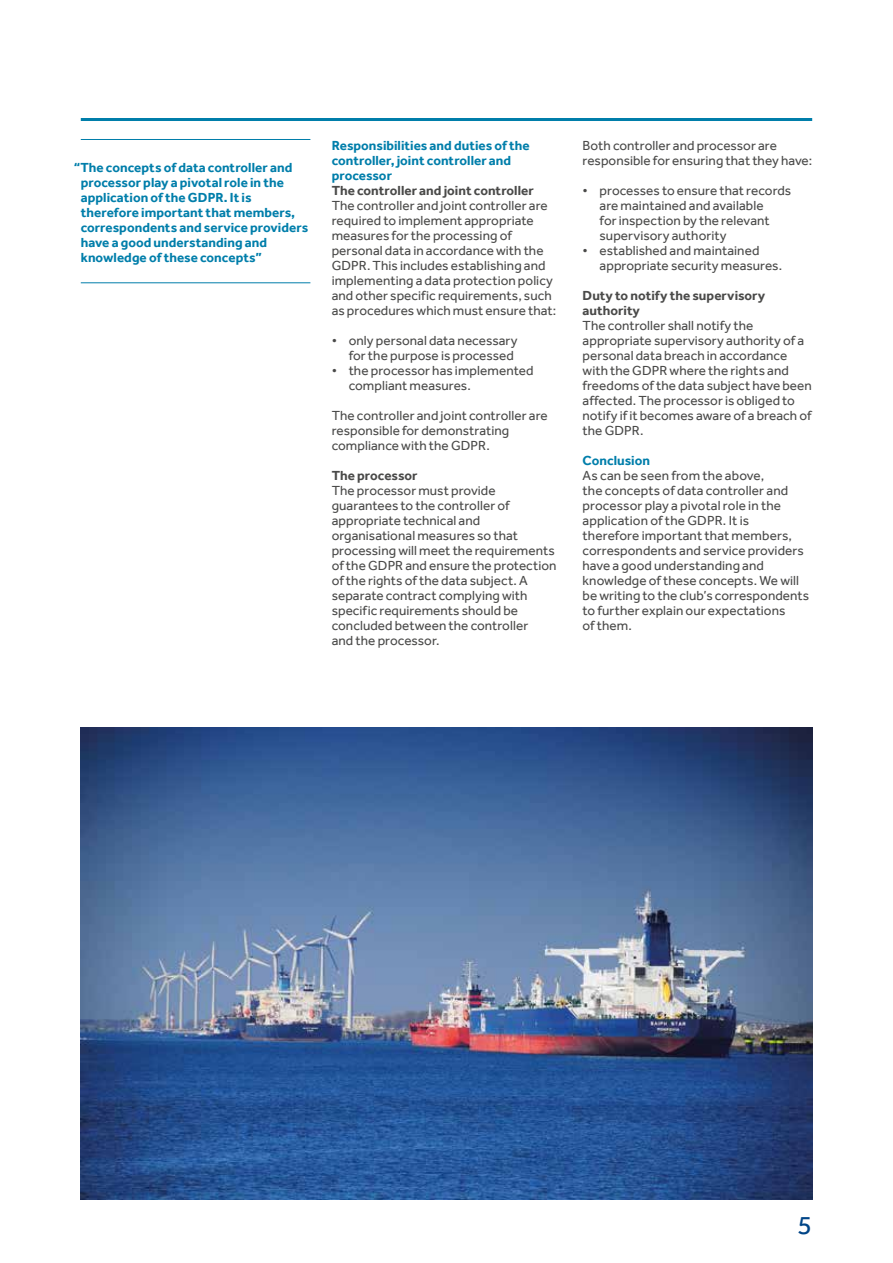
<style>
.page{position:relative;width:893px;height:1263px;background:#fff}
.page>*{position:absolute;margin:0;border:0;box-sizing:border-box;transform-origin:0 0}
.t1{font:27px "Effra";color:#004587}
.t2{font:13.5px/15px "Effra";letter-spacing:.005em;color:#4a4a49}
.t3{font:700 13.5px/15px "Effra";letter-spacing:.005em;color:#007eaa}
.t4{font:700 13.5px/15px "Effra";color:#4a4a49}
</style>
<div class="page">
<hr style="left:81px;top:118px;width:731px;height:3px;background:#007eaa">
<img style="left:81px;top:727px;width:731px;height:472px">
<hr style="left:81px;top:139px;width:229px;height:1px;background:#007eaa">
<hr style="left:81px;top:283px;width:229px;height:1px;background:#007eaa">
<p class="t3" style="left:81px;top:159px;width:229px;text-indent:-7px">“The concepts of data controller and processor play a pivotal role in the application of the GDPR. It is therefore important that members, correspondents and service providers have a good understanding and knowledge of these concepts”</p>
<p class="t3" style="left:332px;top:138px;width:200px">Responsibilities and duties of the controller, joint controller and processor</p>
<p class="t4" style="left:332px;top:183px;width:204px">The controller and joint controller</p>
<p class="t2" style="left:332px;top:198px;width:226px">The controller and joint controller are required to implement appropriate measures for the processing of personal data in accordance with the GDPR. This includes establishing and implementing a data protection policy and other specific requirements, such as procedures which must ensure that:</p>
<p class="t2" style="left:332px;top:333px;width:188px;text-align:right">• only personal data necessary for the purpose is processed</p>
<p class="t2" style="left:349px;top:363px;width:186px;text-indent:-17px">• the processor has implemented compliant measures.</p>
<p class="t2" style="left:332px;top:408px;width:218px">The controller and joint controller are responsible for demonstrating compliance with the GDPR.</p>
<p class="t4" style="left:332px;top:468px;width:87px">The processor</p>
<p class="t2" style="left:332px;top:483px;width:226px">The processor must provide guarantees to the controller of appropriate technical and organisational measures so that processing will meet the requirements of the GDPR and ensure the protection of the rights of the data subject. A separate contract complying with specific requirements should be concluded between the controller<br>and the processor.</p>
<p class="t2" style="left:583px;top:138px;width:231px">Both controller and processor are responsible for ensuring that they have:</p>
<p class="t2" style="left:600px;top:183px;width:193px;text-indent:-17px">• processes to ensure that records are maintained and available<br>for inspection by the relevant supervisory authority</p>
<p class="t2" style="left:600px;top:243px;width:184px;text-indent:-17px">• established and maintained appropriate security measures.</p>
<p class="t4" style="left:583px;top:288px;width:184px">Duty to notify the supervisory authority</p>
<p class="t2" style="left:583px;top:318px;width:231px">The controller shall notify the appropriate supervisory authority of a personal data breach in accordance with the GDPR where the rights and freedoms of the data subject have been affected. The processor is obliged to notify if it becomes aware of a breach of the GDPR.</p>
<p class="t3" style="left:583px;top:453px;width:69px">Conclusion</p>
<p class="t2" style="left:583px;top:468px;width:228px">As can be seen from the above,<br>the concepts of data controller and processor play a pivotal role in the application of the GDPR. It is<br>therefore important that members, correspondents and service providers have a good understanding and knowledge of these concepts. We will be writing to the club’s correspondents to further explain our expectations<br>of them.</p>
<h1 class="t1" style="left:797px;top:1209px;width:16px">5</h1>
</div>
